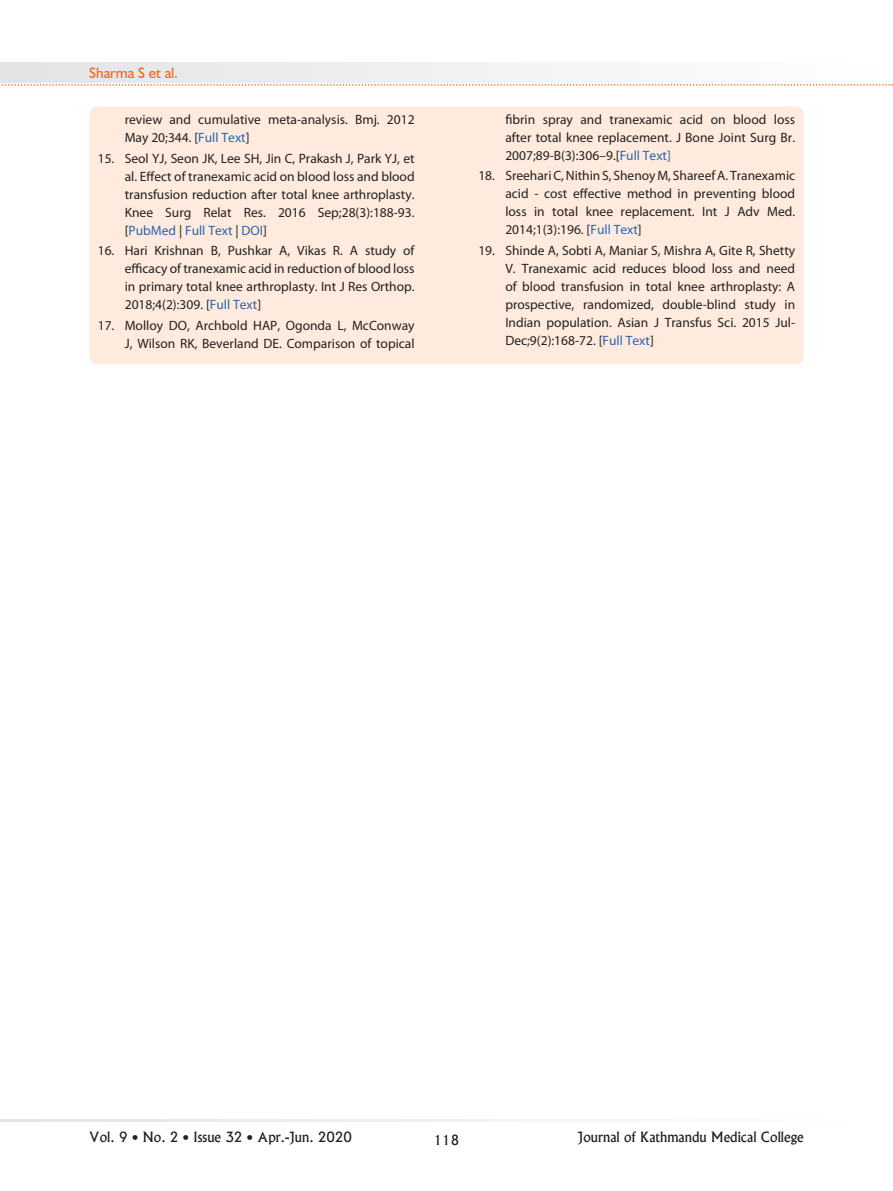
<style>
.page{position:relative;width:893px;height:1191px;background:#fff}
.page>*{position:absolute;margin:0;border:0;box-sizing:border-box;transform-origin:0 0}
.t1{font:15px "Humanist 521 BT";color:#f36421}
.t2{font:13.5px/18px "Myriad Pro";color:#231f20;text-align:justify}
.t3{font:13.5px "Alaska";color:#231f20}
.s1{color:#2865b1}
</style>
<div class="page">
<div style="left:0;top:63px;width:893px;height:20px;background:linear-gradient(to right,#e2e3e5,#fff)"></div>
<svg style="left:0;top:1119px;width:581px;height:2px"></svg>
<svg style="left:0;top:84px;width:893px;height:2px"></svg>
<div style="left:89px;top:106px;width:715px;height:258px;background:#feebdd;border-radius:9px"></div>
<p class="t1" style="left:89px;top:63px;width:90px">Sharma S et al.</p>
<p class="t2" style="left:125px;top:110px;width:291px">review and cumulative meta-analysis. Bmj. 2012<br>May 20;344. [<span class="s1">Full Text</span>]</p>
<p class="t2" style="left:125px;top:149px;width:291px;text-indent:-27px">15. Seol YJ, Seon JK, Lee SH, Jin C, Prakash J, Park YJ, et al. Effect of tranexamic acid on blood loss and blood transfusion reduction after total knee arthroplasty.<br>Knee Surg Relat Res. 2016 Sep;28(3):188-93. [<span class="s1">PubMed</span> | <span class="s1">Full Text</span> | <span class="s1">DOI</span>]</p>
<p class="t2" style="left:125px;top:241px;width:291px;text-indent:-27px">16. Hari Krishnan B, Pushkar A, Vikas R. A study of efficacy of tranexamic acid in reduction of blood loss in primary total knee arthroplasty. Int J Res Orthop.<br>2018;4(2):309. [<span class="s1">Full Text</span>]</p>
<p class="t2" style="left:98px;top:316px;width:318px;text-align:right">17. Molloy DO, Archbold HAP, Ogonda L, McConway<br>J, Wilson RK, Beverland DE. Comparison of topical</p>
<p class="t2" style="left:505px;top:110px;width:291px">fibrin spray and tranexamic acid on blood loss after total knee replacement. J Bone Joint Surg Br.<br>2007;89-B(3):306–9.[<span class="s1">Full Text]</span></p>
<p class="t2" style="left:505px;top:167px;width:291px;text-indent:-27px">18. Sreehari C, Nithin S, Shenoy M, Shareef A. Tranexamic acid - cost effective method in preventing blood loss in total knee replacement. Int J Adv Med.<br>2014;1(3):196. [<span class="s1">Full Text</span>]</p>
<p class="t2" style="left:505px;top:241px;width:291px;text-indent:-27px">19. Shinde A, Sobti A, Maniar S, Mishra A, Gite R, Shetty V. Tranexamic acid reduces blood loss and need of blood transfusion in total knee arthroplasty: A prospective, randomized, double-blind study in Indian population. Asian J Transfus Sci. 2015 Jul-Dec;9(2):168-72. [<span class="s1">Full Text</span>]</p>
<p class="t3" style="left:89px;top:1129px;width:264px">Vol. 9 • No. 2 • Issue 32 • Apr.-Jun. 2020</p>
<p class="t3" style="left:434px;top:1131px;width:27px">118</p>
<p class="t3" style="left:578px;top:1129px;width:227px">Journal of Kathmandu Medical College</p>
</div>
